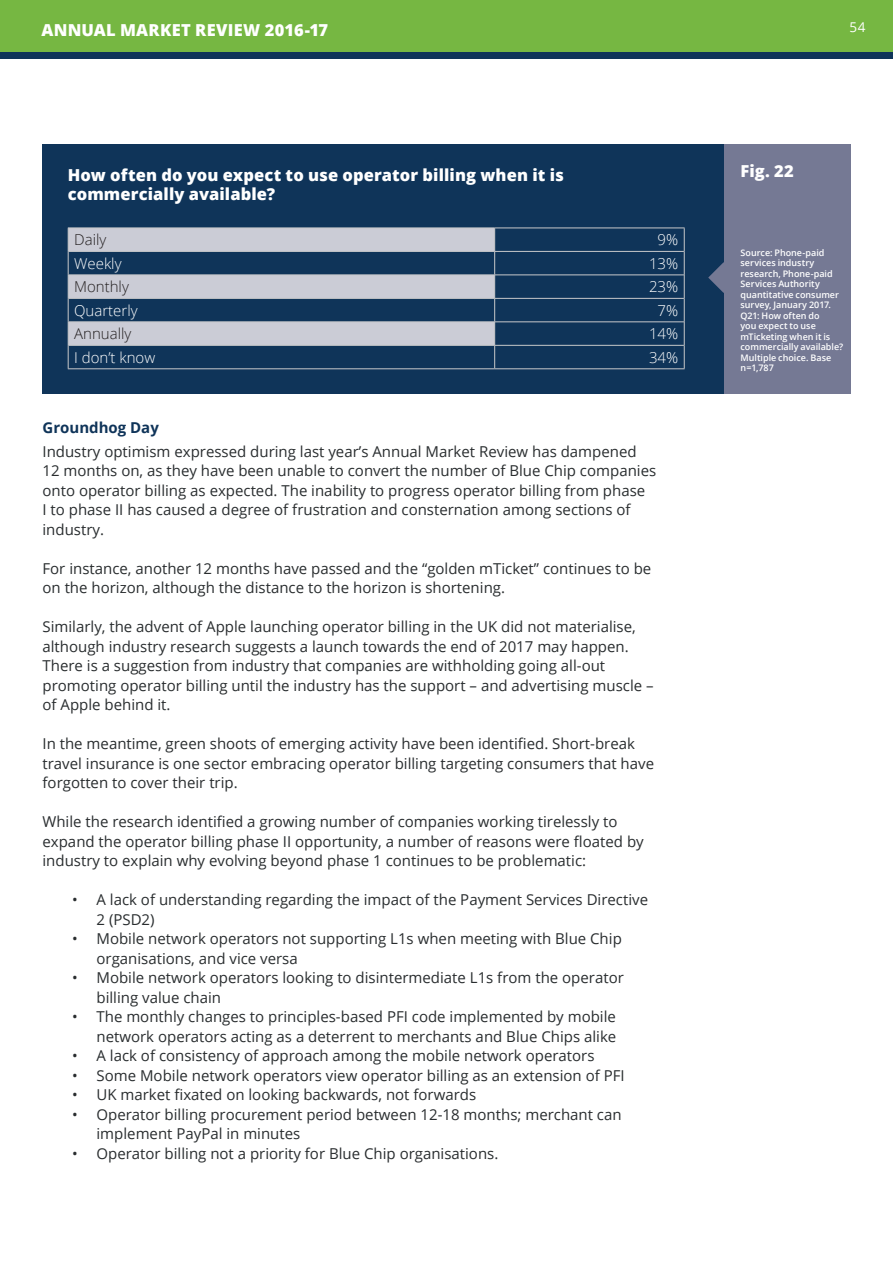
<style>
.page{position:relative;width:893px;height:1263px;background:#fff}
.page>*{position:absolute;margin:0;border:0;box-sizing:border-box;transform-origin:0 0}
.t1{font:800 16.5px/19.5px "Open Sans";letter-spacing:.005em;color:#fff}
.t2{font:15px/19.5px "Open Sans";color:#292d2f}
.t3{font:300 15px "Open Sans";color:#fff}
.t4{font:300 15px "Open Sans";color:#231f20}
.t5{font:700 15px "Open Sans";color:#0f3459}
.t6{font:13.5px "Open Sans";color:#fff}
.t7{font:600 9px/10.5px "Open Sans";color:#fff}
</style>
<div class="page">
<div style="left:0;top:0;width:893px;height:56px;background:#76b742"></div>
<div style="left:0;top:52px;width:893px;height:7px;background:#0f3459"></div>
<div style="left:43px;top:145px;width:681px;height:249px;background:#0f3459"></div>
<div style="left:724px;top:145px;width:126px;height:249px;background:#757994"></div>
<svg style="left:708px;top:262px;width:16px;height:31px"></svg>
<svg style="left:69px;top:229px;width:425px;height:116px;fill:#cbccd6"></svg>
<hr style="left:69px;top:251px;width:426px;height:1px;background:#c7c8ca">
<hr style="left:495px;top:251px;width:189px;height:1px;background:#c7c8ca">
<hr style="left:69px;top:275px;width:426px;height:1px;background:#c7c8ca">
<hr style="left:495px;top:275px;width:189px;height:1px;background:#c7c8ca">
<hr style="left:69px;top:298px;width:426px;height:1px;background:#c7c8ca">
<hr style="left:495px;top:298px;width:189px;height:1px;background:#c7c8ca">
<hr style="left:69px;top:322px;width:426px;height:1px;background:#c7c8ca">
<hr style="left:495px;top:322px;width:189px;height:1px;background:#c7c8ca">
<hr style="left:69px;top:345px;width:426px;height:1px;background:#c7c8ca">
<hr style="left:495px;top:345px;width:189px;height:1px;background:#c7c8ca">
<svg style="left:494px;top:229px;width:1px;height:139px"></svg>
<hr style="left:68px;top:228px;width:427px;height:1px;background:#c7c8ca">
<hr style="left:495px;top:228px;width:190px;height:1px;background:#c7c8ca">
<svg style="left:68px;top:229px;width:1px;height:139px"></svg>
<svg style="left:684px;top:228px;width:1px;height:140px"></svg>
<hr style="left:68px;top:368px;width:427px;height:1px;background:#c7c8ca">
<hr style="left:495px;top:368px;width:190px;height:1px;background:#c7c8ca">
<p class="t1" style="left:42px;top:20px;width:288px">ANNUAL MARKET REVIEW 2016-17</p>
<p class="t6" style="left:850px;top:17px;width:17px">54</p>
<p class="t1" style="left:68px;top:164px;width:498px">How often do you expect to use operator billing when it is commercially available?</p>
<p class="t1" style="left:741px;top:160px;width:55px">Fig. 22</p>
<p class="t4" style="left:74px;top:230px;width:34px">Daily</p>
<p class="t3" style="left:658px;top:230px;width:22px">9%</p>
<p class="t3" style="left:74px;top:253px;width:49px">Weekly</p>
<p class="t3" style="left:649px;top:253px;width:31px">13%</p>
<p class="t4" style="left:74px;top:277px;width:56px">Monthly</p>
<p class="t3" style="left:649px;top:277px;width:31px">23%</p>
<p class="t3" style="left:74px;top:300px;width:65px">Quarterly</p>
<p class="t3" style="left:658px;top:300px;width:22px">7%</p>
<p class="t4" style="left:74px;top:324px;width:59px">Annually</p>
<p class="t3" style="left:649px;top:324px;width:31px">14%</p>
<p class="t3" style="left:74px;top:347px;width:83px">I don’t know</p>
<p class="t3" style="left:649px;top:347px;width:31px">34%</p>
<p class="t5" style="left:43px;top:417px;width:118px">Groundhog Day</p>
<p class="t2" style="left:43px;top:441px;width:615px">Industry optimism expressed during last year’s Annual Market Review has dampened 12 months on, as they have been unable to convert the number of Blue Chip companies onto operator billing as expected. The inability to progress operator billing from phase<br>I to phase II has caused a degree of frustration and consternation among sections of industry.</p>
<p class="t2" style="left:43px;top:558px;width:610px">For instance, another 12 months have passed and the “golden mTicket” continues to be on the horizon, although the distance to the horizon is shortening.</p>
<p class="t2" style="left:43px;top:616px;width:613px">Similarly, the advent of Apple launching operator billing in the UK did not materialise, although industry research suggests a launch towards the end of 2017 may happen.<br>There is a suggestion from industry that companies are withholding going all-out promoting operator billing until the industry has the support – and advertising muscle – of Apple behind it.</p>
<p class="t2" style="left:43px;top:733px;width:613px">In the meantime, green shoots of emerging activity have been identified. Short-break travel insurance is one sector embracing operator billing targeting consumers that have forgotten to cover their trip.</p>
<p class="t2" style="left:43px;top:811px;width:603px">While the research identified a growing number of companies working tirelessly to expand the operator billing phase II opportunity, a number of reasons were floated by industry to explain why evolving beyond phase 1 continues to be problematic:</p>
<p class="t2" style="left:97px;top:889px;width:553px;text-indent:-24px">• A lack of understanding regarding the impact of the Payment Services Directive<br>2 (PSD2)</p>
<p class="t2" style="left:97px;top:928px;width:527px;text-indent:-24px">• Mobile network operators not supporting L1s when meeting with Blue Chip organisations, and vice versa</p>
<p class="t2" style="left:97px;top:967px;width:529px;text-indent:-24px">• Mobile network operators looking to disintermediate L1s from the operator billing value chain</p>
<p class="t2" style="left:72px;top:1006px;width:545px;text-align:right">• The monthly changes to principles-based PFI code implemented by mobile network operators acting as a deterrent to merchants and Blue Chips alike</p>
<p class="t2" style="left:72px;top:1045px;width:524px">• A lack of consistency of approach among the mobile network operators</p>
<p class="t2" style="left:72px;top:1065px;width:554px">• Some Mobile network operators view operator billing as an extension of PFI</p>
<p class="t2" style="left:72px;top:1084px;width:405px">• UK market fixated on looking backwards, not forwards</p>
<p class="t2" style="left:97px;top:1104px;width:527px;text-indent:-24px">• Operator billing procurement period between 12-18 months; merchant can implement PayPal in minutes</p>
<p class="t2" style="left:72px;top:1143px;width:428px">• Operator billing not a priority for Blue Chip organisations.</p>
<p class="t7" style="left:740px;top:247px;width:104px">Source: Phone-paid services industry research, Phone-paid<br>Services Authority quantitative consumer survey, January 2017.<br>Q21: How often do<br>you expect to use mTicketing when it is commercially available?<br>Multiple choice. Base n=1,787</p>
</div>
